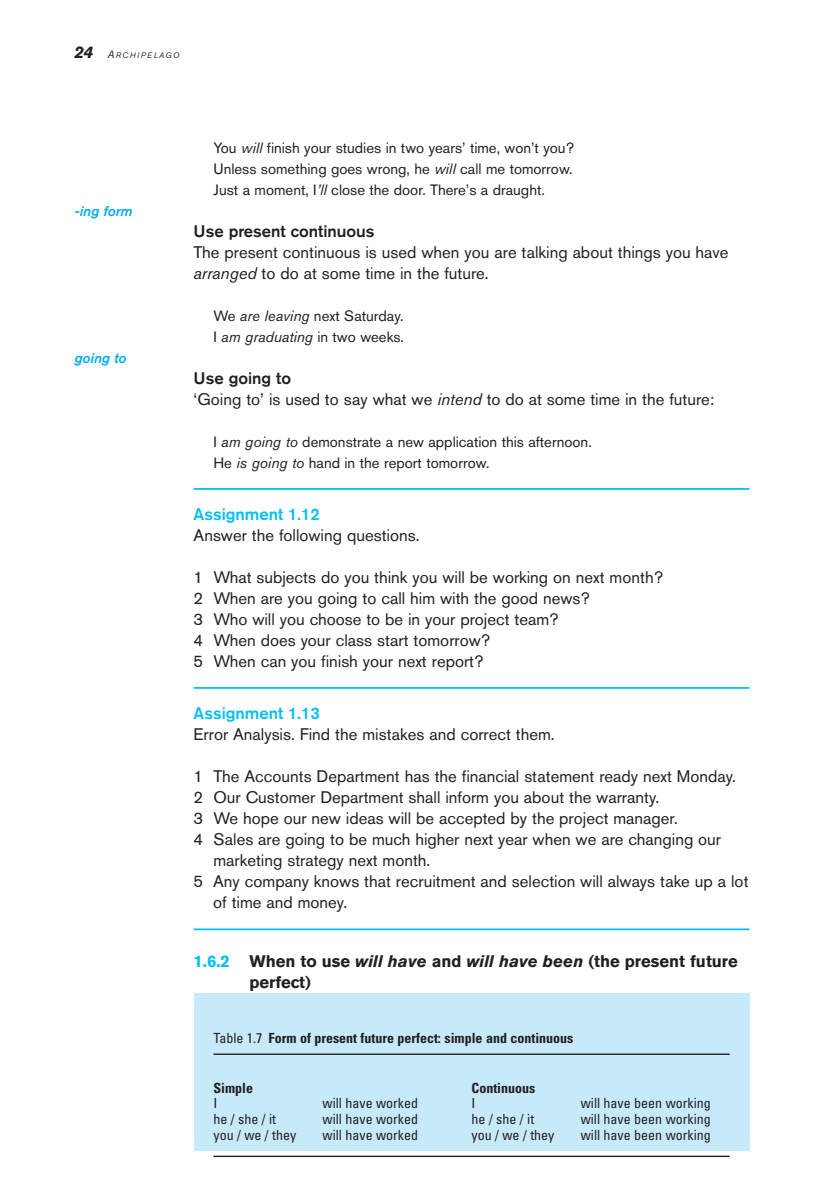
<style>
.page{position:relative;width:829px;height:1191px;background:#fff}
.page>*{position:absolute;margin:0;border:0;box-sizing:border-box;transform-origin:0 0}
.t1{font:16.62px/21px "Akzidenz Grotesk BE";color:#231f20}
.t2{font:700 16.62px/21px "Akzidenz Grotesk BE";color:#231f20}
.t3{font:500 16.62px "Akzidenz Grotesk BE";color:#00c0f3}
.t4{font:500 16.62px "Akzidenz Grotesk BE";color:#231f20}
.t5{font:14.88px/21px "Akzidenz Grotesk BE";color:#231f20}
.t6{font:condensed 14px "Univers";color:#231f20}
.t7{font:700 condensed 14px "Univers";color:#231f20}
.t8{font:italic 500 14px "Akzidenz Grotesk BE";color:#00aeef}
.t9{font:italic 7.88px "Akzidenz Grotesk BE";letter-spacing:.175em;color:#231f20}
.s1{font-weight:700;font-size:16.62px}
.s2{font-size:10.5px}
.s3{font-style:italic}
.s4{font-weight:500}
.s5{color:#00c0f3}
.s6{font-weight:400}
</style>
<div class="page">
<div style="left:193px;top:992px;width:556px;height:158px;background:#c7eafb"></div>
<hr style="left:193px;top:488px;width:556px;height:2px;background:#00c0f3">
<hr style="left:193px;top:687px;width:556px;height:2px;background:#00c0f3">
<hr style="left:193px;top:928px;width:556px;height:2px;background:#00c0f3">
<hr style="left:213px;top:1053px;width:516px;height:2px;background:#231f20">
<hr style="left:213px;top:1155px;width:516px;height:2px;background:#231f20">
<p class="t9" style="left:74px;top:53px;width:106px"><span class="s1">24</span> <span class="s2">A</span>RCHIPELAGO</p>
<p class="t8" style="left:74px;top:206px;width:60px">-ing form</p>
<p class="t8" style="left:74px;top:353px;width:53px">going to</p>
<p class="t5" style="left:213px;top:138px;width:362px;text-align:justify">You <span class="s3">will</span> finish your studies in two years’ time, won’t you?<br>Unless something goes wrong, he <span class="s3">will</span> call me tomorrow.<br>Just a moment, I<span class="s3">’ll</span> close the door. There’s a draught.</p>
<p class="t4" style="left:193px;top:225px;width:182px">Use present continuous</p>
<p class="t1" style="left:193px;top:243px;width:536px">The present continuous is used when you are talking about things you have <span class="s3">arranged</span> to do at some time in the future.</p>
<p class="t5" style="left:213px;top:306px;width:192px">We <span class="s3">are leaving</span> next Saturday.<br>I <span class="s3">am graduating</span> in two weeks.</p>
<p class="t1" style="left:193px;top:369px;width:522px"><span class="s4">Use going to<br></span>‘Going to’ is used to say what we <span class="s3">intend</span> to do at some time in the future:</p>
<p class="t5" style="left:213px;top:432px;width:380px">I <span class="s3">am going to</span> demonstrate a new application this afternoon.<br>He <span class="s3">is going to</span> hand in the report tomorrow.</p>
<p class="t3" style="left:193px;top:508px;width:128px">Assignment 1.12</p>
<p class="t1" style="left:193px;top:526px;width:227px">Answer the following questions.</p>
<p class="t1" style="left:193px;top:568px;width:471px">1 What subjects do you think you will be working on next month?<br>2 When are you going to call him with the good news?<br>3 Who will you choose to be in your project team?<br>4 When does your class start tomorrow?<br>5 When can you finish your next report?</p>
<p class="t3" style="left:193px;top:707px;width:128px">Assignment 1.13</p>
<p class="t1" style="left:193px;top:725px;width:362px">Error Analysis. Find the mistakes and correct them.</p>
<p class="t1" style="left:193px;top:767px;width:544px">1 The Accounts Department has the financial statement ready next Monday.</p>
<p class="t1" style="left:193px;top:788px;width:467px">2 Our Customer Department shall inform you about the warranty.</p>
<p class="t1" style="left:193px;top:809px;width:486px">3 We hope our new ideas will be accepted by the project manager.</p>
<p class="t1" style="left:193px;top:830px;width:529px">4 Sales are going to be much higher next year when we are changing our</p>
<p class="t1" style="left:213px;top:851px;width:218px">marketing strategy next month.</p>
<p class="t1" style="left:193px;top:872px;width:556px">5 Any company knows that recruitment and selection will always take up a lot</p>
<p class="t1" style="left:213px;top:893px;width:136px">of time and money.</p>
<p class="t2" style="left:249px;top:951px;width:490px;text-indent:-56px"><span class="s5">1.6.2</span> When to use <span class="s3">will have</span> and <span class="s3">will have been</span> (the present future perfect)</p>
<p class="t7" style="left:213px;top:1033px;width:361px"><span class="s6">Table 1.7</span> Form of present future perfect: simple and continuous</p>
<p class="t7" style="left:213px;top:1082px;width:41px">Simple</p>
<p class="t7" style="left:471px;top:1082px;width:65px">Continuous</p>
<p class="t6" style="left:213px;top:1098px;width:5px">I</p>
<p class="t6" style="left:322px;top:1098px;width:97px">will have worked</p>
<p class="t6" style="left:471px;top:1098px;width:5px">I</p>
<p class="t6" style="left:580px;top:1098px;width:131px">will have been working</p>
<p class="t6" style="left:213px;top:1114px;width:64px">he / she / it</p>
<p class="t6" style="left:322px;top:1114px;width:97px">will have worked</p>
<p class="t6" style="left:471px;top:1114px;width:64px">he / she / it</p>
<p class="t6" style="left:580px;top:1114px;width:131px">will have been working</p>
<p class="t6" style="left:213px;top:1129px;width:84px">you / we / they</p>
<p class="t6" style="left:322px;top:1129px;width:97px">will have worked</p>
<p class="t6" style="left:471px;top:1129px;width:84px">you / we / they</p>
<p class="t6" style="left:580px;top:1129px;width:131px">will have been working</p>
</div>
